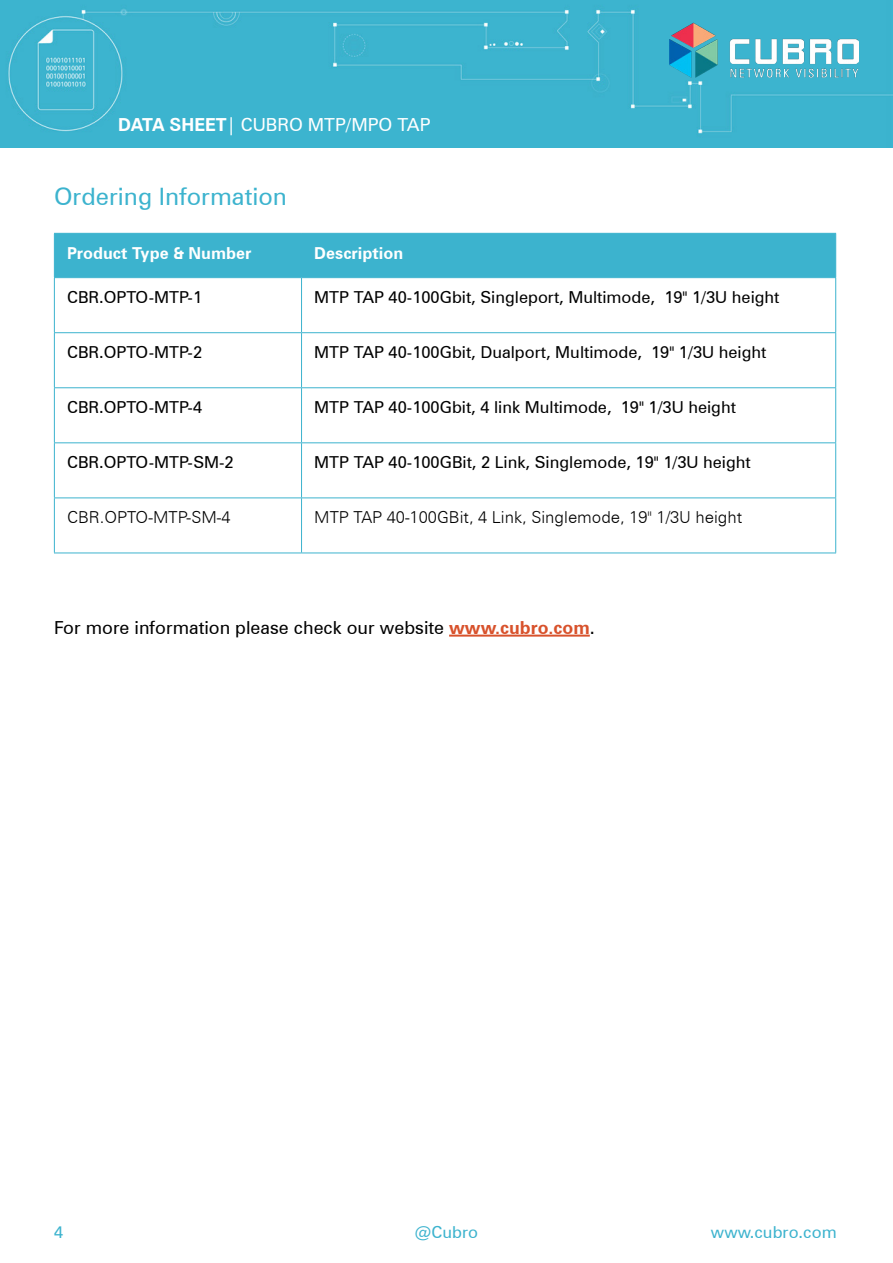
<style>
.page{position:relative;width:893px;height:1263px;background:#fff}
.page>*{position:absolute;margin:0;border:0;box-sizing:border-box;transform-origin:0 0}
.t1{font:24px "Zurich BT";color:#3cb3ce}
.t2{font:18px "Zurich BT";color:#000}
.t3{font:18px "Zurich BT";color:#fff}
.t4{font:16.5px "Zurich BT";color:#000}
.t5{font:300 16.5px "Zurich BT";color:#000}
.t6{font:700 16.5px "Zurich BT";color:#fff}
.t7{font:16.5px "Zurich BT";color:#3cb3ce}
.s1{font-weight:700}
.s2{font-weight:700;color:#d8522c}
</style>
<div class="page">
<div style="left:0;top:0;width:893px;height:147px;background:#3cb4cf"></div>
<img style="left:669px;top:17px;width:189px;height:65px">
<hr style="left:449px;top:635px;width:141px;height:2px;background:#d8522c">
<div style="left:55px;top:234px;width:780px;height:43px;background:#3cb3ce"></div>
<svg style="left:55px;top:278px;width:780px;height:275px"></svg>
<hr style="left:302px;top:233px;width:534px;height:1px;background:#3cb3ce">
<hr style="left:835px;top:234px;width:1px;height:43px;background:#3cb3ce">
<hr style="left:835px;top:498px;width:1px;height:55px;background:#3cb3ce">
<hr style="left:302px;top:553px;width:534px;height:1px;background:#3cb3ce">
<hr style="left:54px;top:233px;width:248px;height:1px;background:#3cb3ce">
<hr style="left:54px;top:234px;width:1px;height:43px;background:#3cb3ce">
<hr style="left:301px;top:234px;width:1px;height:43px;background:#3cb3ce">
<hr style="left:301px;top:278px;width:1px;height:54px;background:#3cb3ce">
<hr style="left:301px;top:333px;width:1px;height:54px;background:#3cb3ce">
<hr style="left:301px;top:388px;width:1px;height:54px;background:#3cb3ce">
<hr style="left:301px;top:443px;width:1px;height:54px;background:#3cb3ce">
<hr style="left:54px;top:498px;width:1px;height:55px;background:#3cb3ce">
<hr style="left:301px;top:498px;width:1px;height:55px;background:#3cb3ce">
<hr style="left:54px;top:553px;width:248px;height:1px;background:#3cb3ce">
<hr style="left:54px;top:277px;width:248px;height:1px;background:#3cb3ce">
<hr style="left:54px;top:278px;width:1px;height:54px;background:#3cb3ce">
<hr style="left:302px;top:277px;width:534px;height:1px;background:#3cb3ce">
<hr style="left:835px;top:278px;width:1px;height:54px;background:#3cb3ce">
<hr style="left:54px;top:332px;width:248px;height:1px;background:#3cb3ce">
<hr style="left:54px;top:333px;width:1px;height:54px;background:#3cb3ce">
<hr style="left:302px;top:332px;width:534px;height:1px;background:#3cb3ce">
<hr style="left:835px;top:333px;width:1px;height:54px;background:#3cb3ce">
<hr style="left:54px;top:387px;width:248px;height:1px;background:#3cb3ce">
<hr style="left:54px;top:388px;width:1px;height:54px;background:#3cb3ce">
<hr style="left:302px;top:387px;width:534px;height:1px;background:#3cb3ce">
<hr style="left:835px;top:388px;width:1px;height:54px;background:#3cb3ce">
<hr style="left:54px;top:442px;width:248px;height:1px;background:#3cb3ce">
<hr style="left:54px;top:443px;width:1px;height:54px;background:#3cb3ce">
<hr style="left:302px;top:442px;width:534px;height:1px;background:#3cb3ce">
<hr style="left:835px;top:443px;width:1px;height:54px;background:#3cb3ce">
<hr style="left:54px;top:497px;width:248px;height:1px;background:#3cb3ce">
<hr style="left:302px;top:497px;width:534px;height:1px;background:#3cb3ce">
<p class="t3" style="left:118px;top:114px;width:314px"><span class="s1">DATA SHEET</span>| CUBRO MTP/MPO TAP</p>
<h1 class="t1" style="left:54px;top:182px;width:234px">Ordering Information</h1>
<p class="t6" style="left:67px;top:243px;width:186px">Product Type &amp; Number</p>
<p class="t6" style="left:314px;top:243px;width:90px">Description</p>
<p class="t4" style="left:67px;top:287px;width:137px">CBR.OPTO-MTP-1</p>
<p class="t4" style="left:314px;top:287px;width:467px">MTP TAP 40-100Gbit, Singleport, Multimode, 19" 1/3U height</p>
<p class="t4" style="left:67px;top:342px;width:137px">CBR.OPTO-MTP-2</p>
<p class="t4" style="left:314px;top:342px;width:454px">MTP TAP 40-100Gbit, Dualport, Multimode, 19" 1/3U height</p>
<p class="t4" style="left:67px;top:397px;width:137px">CBR.OPTO-MTP-4</p>
<p class="t4" style="left:314px;top:397px;width:423px">MTP TAP 40-100Gbit, 4 link Multimode, 19" 1/3U height</p>
<p class="t4" style="left:67px;top:452px;width:168px">CBR.OPTO-MTP-SM-2</p>
<p class="t4" style="left:314px;top:452px;width:438px">MTP TAP 40-100GBit, 2 Link, Singlemode, 19" 1/3U height</p>
<p class="t5" style="left:67px;top:507px;width:165px">CBR.OPTO-MTP-SM-4</p>
<p class="t5" style="left:314px;top:507px;width:429px">MTP TAP 40-100GBit, 4 Link, Singlemode, 19" 1/3U height</p>
<p class="t2" style="left:54px;top:616px;width:542px">For more information please check our website <span class="s2">www.cubro.com</span>.</p>
<p class="t7" style="left:54px;top:1222px;width:11px">4</p>
<p class="t7" style="left:415px;top:1222px;width:65px">@Cubro</p>
<p class="t7" style="left:711px;top:1222px;width:127px">www.cubro.com</p>
</div>
